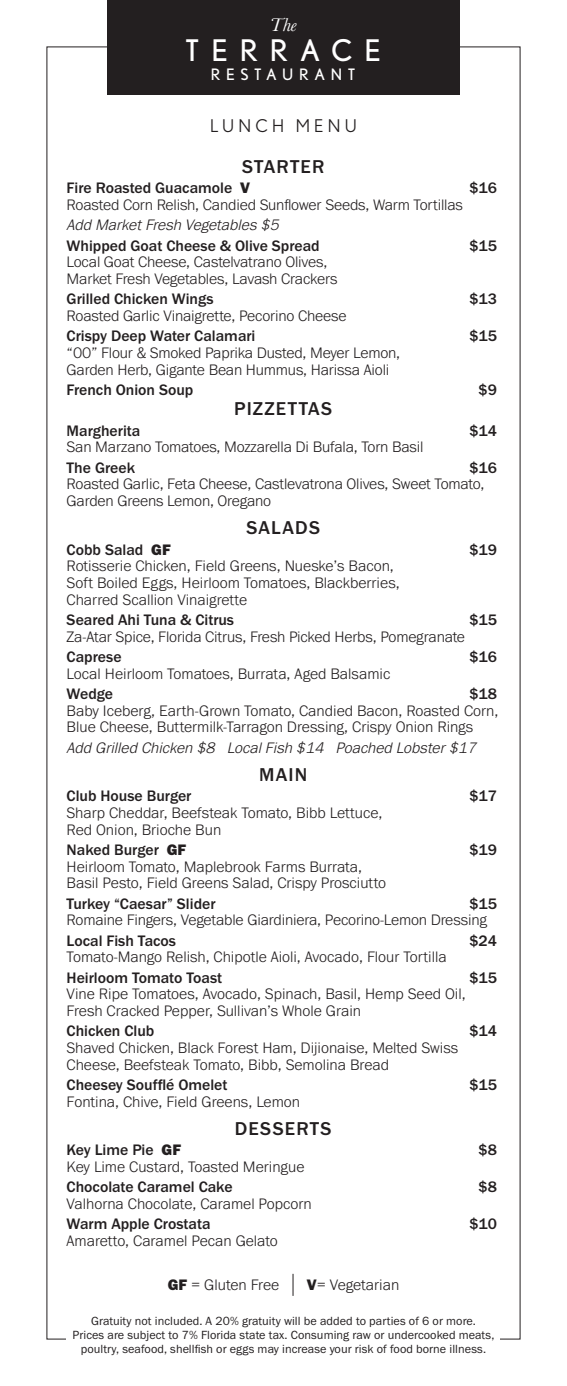
<style>
.page{position:relative;width:567px;height:1386px;background:#fff}
.page>*{position:absolute;margin:0;border:0;box-sizing:border-box;transform-origin:0 0}
.t1{font:29.75px "Nobel";letter-spacing:.4em;color:#fff}
.t2{font:500 19.25px "Franklin Gothic URW";letter-spacing:.06em;color:#231f20}
.t3{font:italic 19.25px "Baskerville";color:#fff}
.t4{font:17.5px "Nobel";letter-spacing:.24em;color:#231f20}
.t5{font:300 15.75px/16.6px "Franklin Gothic URW";letter-spacing:-.005em;color:#231f20}
.t6{font:500 15.75px "Franklin Gothic URW";color:#231f20}
.t7{font:italic 300 15.75px "Franklin Gothic URW";color:#231f20}
.t8{font:15.75px "Nobel";letter-spacing:.36em;color:#fff}
.t9{font:12.25px/14px "Franklin Gothic URW Boo";letter-spacing:.005em;color:#231f20;text-align:center}
.s1{font-family:"Franklin Gothic URW Hea";font-weight:400}
.s2{font-weight:500}
</style>
<div class="page">
<div style="left:107px;top:0;width:353px;height:94px;background:#231f20"></div>
<svg style="left:293px;top:1274px;width:1px;height:22px"></svg>
<p class="t3" style="left:270px;top:12px;width:28px">The</p>
<p class="t1" style="left:185px;top:33px;width:197px">TERRACE</p>
<p class="t8" style="left:211px;top:65px;width:146px">RESTAURANT</p>
<p class="t4" style="left:210px;top:115px;width:148px">LUNCH MENU</p>
<p class="t2" style="left:242px;top:154px;width:84px">STARTER</p>
<p class="t6" style="left:67px;top:178px;width:185px">Fire Roasted Guacamole <span class="s1">V</span></p>
<p class="t6" style="left:469px;top:178px;width:29px">$16</p>
<p class="t5" style="left:67px;top:196px;width:398px">Roasted Corn Relish, Candied Sunflower Seeds, Warm Tortillas</p>
<p class="t7" style="left:67px;top:215px;width:218px">Add MarketFresh Vegetables$5</p>
<p class="t6" style="left:67px;top:236px;width:255px">Whipped Goat Cheese &amp; Olive Spread</p>
<p class="t6" style="left:469px;top:236px;width:29px">$15</p>
<p class="t5" style="left:67px;top:253px;width:272px">Local Goat Cheese, Castelvatrano Olives,<br>Market Fresh Vegetables, Lavash Crackers</p>
<p class="t6" style="left:67px;top:289px;width:148px">Grilled Chicken Wings</p>
<p class="t6" style="left:469px;top:289px;width:29px">$13</p>
<p class="t5" style="left:67px;top:307px;width:281px">Roasted Garlic Vinaigrette, Pecorino Cheese</p>
<p class="t6" style="left:67px;top:326px;width:190px">Crispy Deep Water Calamari</p>
<p class="t6" style="left:469px;top:326px;width:29px">$15</p>
<p class="t5" style="left:67px;top:344px;width:335px">“00” Flour &amp; Smoked Paprika Dusted, Meyer Lemon,<br>Garden Herb, Gigante Bean Hummus, Harissa Aioli</p>
<p class="t6" style="left:67px;top:380px;width:128px">French Onion Soup</p>
<p class="t6" style="left:479px;top:380px;width:20px">$9</p>
<p class="t2" style="left:234px;top:397px;width:100px">PIZZETTAS</p>
<p class="t6" style="left:67px;top:421px;width:75px">Margherita</p>
<p class="t6" style="left:469px;top:421px;width:29px">$14</p>
<p class="t5" style="left:67px;top:438px;width:358px">San Marzano Tomatoes, Mozzarella Di Bufala, Torn Basil</p>
<p class="t6" style="left:67px;top:458px;width:70px">The Greek</p>
<p class="t5" style="left:67px;top:459px;width:432px;text-indent:403px"><span class="s2">$16<br></span>Roasted Garlic, Feta Cheese, Castlevatrona Olives, Sweet Tomato,<br>Garden Greens Lemon, Oregano</p>
<p class="t2" style="left:246px;top:516px;width:75px">SALADS</p>
<p class="t6" style="left:67px;top:540px;width:106px">Cobb Salad <span class="s1">GF</span></p>
<p class="t6" style="left:469px;top:540px;width:29px">$19</p>
<p class="t5" style="left:67px;top:557px;width:335px">Rotisserie Chicken, Field Greens, Nueske’s Bacon,<br>Soft Boiled Eggs, Heirloom Tomatoes, Blackberries,<br>Charred Scallion Vinaigrette</p>
<p class="t6" style="left:67px;top:610px;width:169px">Seared Ahi Tuna &amp; Citrus</p>
<p class="t6" style="left:469px;top:610px;width:29px">$15</p>
<p class="t5" style="left:67px;top:628px;width:400px">Za-Atar Spice, Florida Citrus, Fresh Picked Herbs, Pomegranate</p>
<p class="t6" style="left:67px;top:647px;width:56px">Caprese</p>
<p class="t6" style="left:469px;top:647px;width:29px">$16</p>
<p class="t5" style="left:67px;top:665px;width:325px">Local Heirloom Tomatoes, Burrata, Aged Balsamic</p>
<p class="t6" style="left:67px;top:684px;width:48px">Wedge</p>
<p class="t5" style="left:67px;top:685px;width:433px;text-align:justify;text-indent:403px"><span class="s2">$18<br></span>Baby Iceberg, Earth-Grown Tomato, Candied Bacon, Roasted Corn, Blue Cheese, Buttermilk-Tarragon Dressing, Crispy Onion Rings</p>
<p class="t7" style="left:67px;top:738px;width:415px">Add Grilled Chicken $8 LocalFish $14 Poached Lobster$17</p>
<p class="t2" style="left:259px;top:763px;width:50px">MAIN</p>
<p class="t6" style="left:67px;top:786px;width:126px">Club House Burger</p>
<p class="t6" style="left:469px;top:786px;width:29px">$17</p>
<p class="t5" style="left:67px;top:804px;width:317px">Sharp Cheddar, Beefsteak Tomato, Bibb Lettuce,<br>Red Onion, Brioche Bun</p>
<p class="t6" style="left:67px;top:840px;width:121px">Naked Burger <span class="s1">GF</span></p>
<p class="t6" style="left:469px;top:840px;width:29px">$19</p>
<p class="t5" style="left:67px;top:858px;width:321px">Heirloom Tomato, Maplebrook Farms Burrata,<br>Basil Pesto, Field Greens Salad, Crispy Prosciutto</p>
<p class="t6" style="left:67px;top:894px;width:150px">Turkey “Caesar” Slider</p>
<p class="t5" style="left:67px;top:895px;width:432px;text-indent:403px"><span class="s2">$15<br></span>Romaine Fingers, Vegetable Giardiniera, Pecorino-Lemon Dressing</p>
<p class="t6" style="left:67px;top:931px;width:111px">Local Fish Tacos</p>
<p class="t6" style="left:469px;top:931px;width:29px">$24</p>
<p class="t5" style="left:67px;top:948px;width:382px">Tomato-Mango Relish, Chipotle Aioli, Avocado, Flour Tortilla</p>
<p class="t6" style="left:67px;top:968px;width:157px">Heirloom Tomato Toast</p>
<p class="t6" style="left:469px;top:968px;width:29px">$15</p>
<p class="t5" style="left:67px;top:985px;width:401px">Vine Ripe Tomatoes, Avocado, Spinach, Basil, Hemp Seed Oil,<br>Fresh Cracked Pepper, Sullivan’s Whole Grain</p>
<p class="t6" style="left:67px;top:1021px;width:89px">Chicken Club</p>
<p class="t6" style="left:469px;top:1021px;width:29px">$14</p>
<p class="t5" style="left:67px;top:1039px;width:393px">Shaved Chicken, Black Forest Ham, Dijionaise, Melted Swiss<br>Cheese, Beefsteak Tomato, Bibb, Semolina Bread</p>
<p class="t6" style="left:67px;top:1075px;width:162px">Cheesey Soufflé Omelet</p>
<p class="t6" style="left:469px;top:1075px;width:29px">$15</p>
<p class="t5" style="left:67px;top:1093px;width:235px">Fontina, Chive, Field Greens, Lemon</p>
<p class="t2" style="left:235px;top:1117px;width:98px">DESSERTS</p>
<p class="t6" style="left:67px;top:1140px;width:116px">Key Lime Pie <span class="s1">GF</span></p>
<p class="t6" style="left:479px;top:1140px;width:20px">$8</p>
<p class="t5" style="left:67px;top:1158px;width:239px">Key Lime Custard, Toasted Meringue</p>
<p class="t6" style="left:67px;top:1177px;width:168px">Chocolate Caramel Cake</p>
<p class="t6" style="left:479px;top:1177px;width:20px">$8</p>
<p class="t5" style="left:67px;top:1195px;width:247px">Valhorna Chocolate, Caramel Popcorn</p>
<p class="t6" style="left:67px;top:1214px;width:145px">Warm Apple Crostata</p>
<p class="t6" style="left:469px;top:1214px;width:29px">$10</p>
<p class="t5" style="left:67px;top:1232px;width:213px">Amaretto, Caramel Pecan Gelato</p>
<p class="t5" style="left:168px;top:1276px;width:113px"><span class="s1">GF</span> = Gluten Free</p>
<p class="t5" style="left:307px;top:1276px;width:94px"><span class="s1">V</span>= Vegetarian</p>
<p class="t9" style="left:73px;top:1314px;width:423px">Gratuity not included. A 20% gratuity will be added to parties of 6 or more.<br>Prices are subject to 7% Florida state tax. Consuming raw or undercooked meats, poultry, seafood, shellfish or eggs may increase your risk of food borne illness.</p>
</div>
